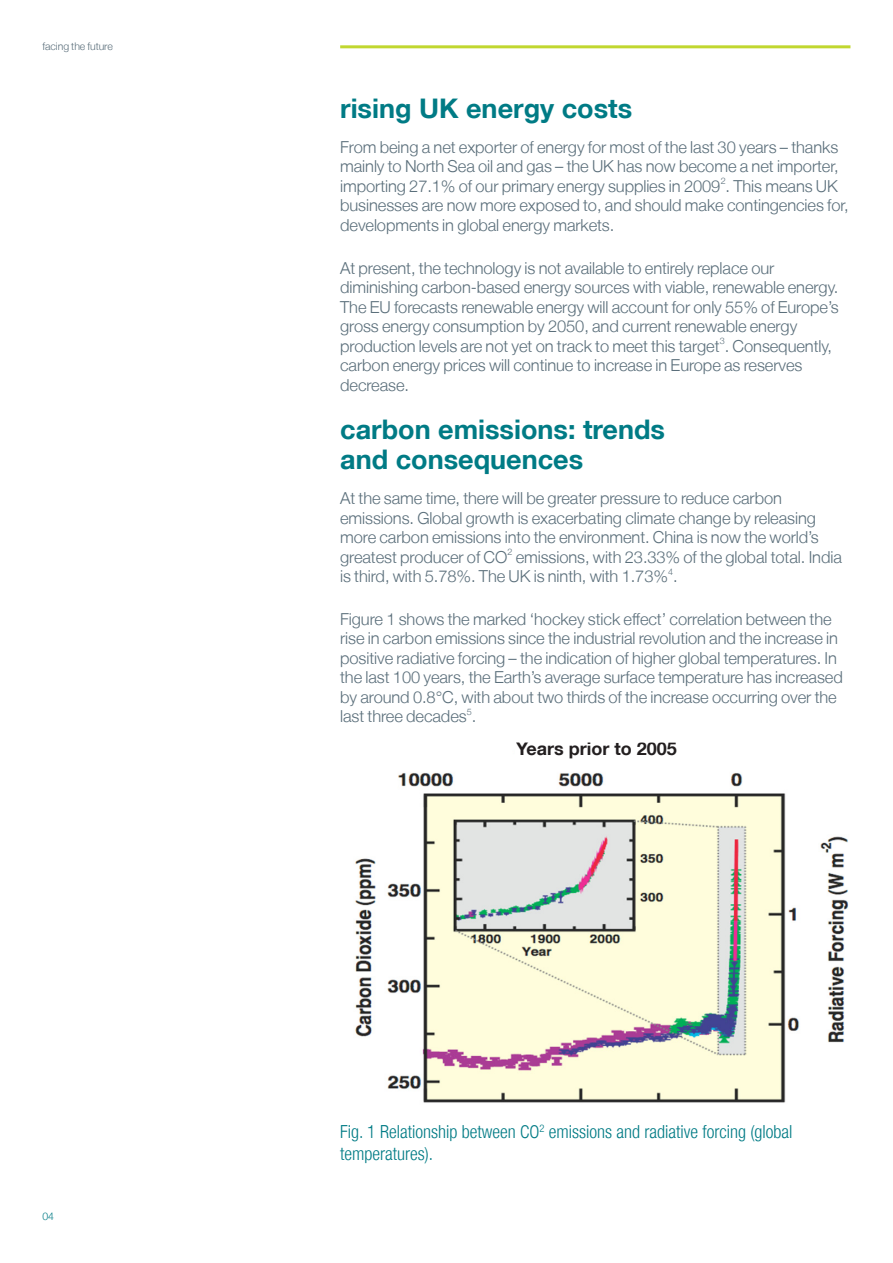
<style>
.page{position:relative;width:893px;height:1263px;background:#fff}
.page>*{position:absolute;margin:0;border:0;box-sizing:border-box;transform-origin:0 0}
.t1{font:700 27px "Helvetica Neue LT";color:#007b85}
.t2{font:300 condensed 18px/21.6px "Helvetica Neue LT";color:#007b85}
.t3{font:700 18px "Helvetica Neue LT";color:#231f20}
.t4{font:300 16.5px/19.5px "Helvetica Neue LT";letter-spacing:-.005em;color:#5b6f7b}
.t5{font:300 10.5px "Helvetica Neue LT";letter-spacing:-.005em;color:#5b6f7b}
.t6{font:300 10.5px "Helvetica Neue LT";color:#007b85}
.t7{font:300 9px "Helvetica Neue LT";color:#5b6f7b}
</style>
<div class="page">
<hr style="left:340px;top:45px;width:510px;height:3px;background:#c1d72f">
<img style="left:355px;top:772px;width:494px;height:331px">
<p class="t5" style="left:43px;top:40px;width:72px">facing the future</p>
<p class="t6" style="left:43px;top:1210px;width:13px">04</p>
<p class="t1" style="left:340px;top:92px;width:293px">rising UK energy costs</p>
<p class="t4" style="left:340px;top:137px;width:500px;text-align:justify">From being a net exporter of energy for most of the last 30 years – thanks mainly to North Sea oil and gas – the UK has now become a net importer, importing 27.1% of our primary energy supplies in 2009 . This means UK</p>
<p class="t7" style="left:721px;top:176px;width:7px">2</p>
<p class="t4" style="left:340px;top:195px;width:510px">businesses are now more exposed to, and should make contingencies for, developments in global energy markets.</p>
<p class="t4" style="left:340px;top:258px;width:500px">At present, the technology is not available to entirely replace our diminishing carbon-based energy sources with viable, renewable energy.<br>The EU forecasts renewable energy will account for only 55% of Europe’s gross energy consumption by 2050, and current renewable energy production levels are not yet on track to meet this target . Consequently,</p>
<p class="t7" style="left:720px;top:335px;width:7px">3</p>
<p class="t4" style="left:340px;top:355px;width:464px">carbon energy prices will continue to increase in Europe as reserves decrease.</p>
<p class="t1" style="left:340px;top:412px;width:326px">carbon emissions: trends</p>
<p class="t1" style="left:340px;top:442px;width:245px">and consequences</p>
<p class="t4" style="left:340px;top:488px;width:480px">At the same time, there will be greater pressure to reduce carbon emissions. Global growth is exacerbating climate change by releasing more carbon emissions into the environment. China is now the world’s greatest producer of CO</p>
<p class="t7" style="left:507px;top:546px;width:7px">2</p>
<p class="t4" style="left:340px;top:547px;width:503px;text-indent:175px">emissions, with 23.33% of the global total. India is third, with 5.78%. The UK is ninth, with 1.73% .</p>
<p class="t7" style="left:668px;top:566px;width:7px">4</p>
<p class="t4" style="left:340px;top:609px;width:504px">Figure 1 shows the marked ‘hockey stick effect’ correlation between the rise in carbon emissions since the industrial revolution and the increase in positive radiative forcing – the indication of higher global temperatures. In the last 100 years, the Earth’s average surface temperature has increased by around 0.8°C, with about two thirds of the increase occurring over the last three decades .</p>
<p class="t7" style="left:467px;top:706px;width:7px">5</p>
<p class="t3" style="left:516px;top:738px;width:162px">Years prior to 2005</p>
<p class="t2" style="left:340px;top:1121px;width:454px">Fig. 1 Relationship between CO<sup>2</sup> emissions and radiative forcing (global temperatures).</p>
</div>
